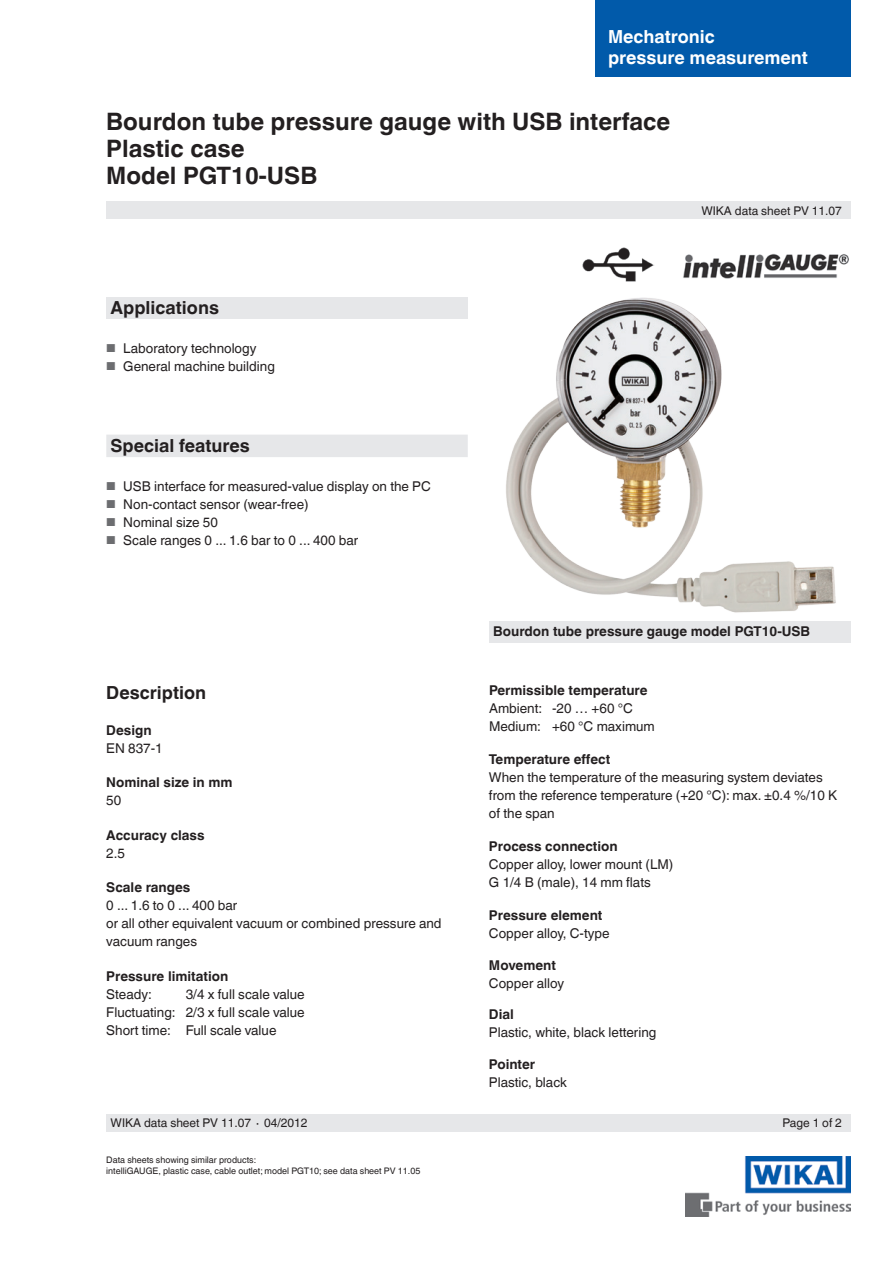
<style>
.page{position:relative;width:893px;height:1263px;background:#fff}
.page>*{position:absolute;margin:0;border:0;box-sizing:border-box;transform-origin:0 0}
.t1{font:700 24px/27px "Helvetica World";color:#231f20}
.t2{font:700 18px "Helvetica World";color:#231f20}
.t3{font:700 18px/21px "Helvetica World";color:#fff}
.t4{font:13.5px/18px "Helvetica World";color:#231f20}
.t5{font:700 13.5px "Helvetica World";color:#231f20}
.t6{font:12px "Helvetica World";color:#231f20}
.t7{font:9px/10.5px "Helvetica World";color:#231f20}
.s1{font-size:11.55px;color:#6c6d70}
</style>
<div class="page">
<div style="left:106px;top:298px;width:362px;height:21px;background:#e6e7e9"></div>
<img style="left:685px;top:1157px;width:165px;height:59px">
<div style="left:106px;top:202px;width:744px;height:17px;background:#e6e7e9"></div>
<div style="left:106px;top:1114px;width:744px;height:17px;background:#e6e7e9"></div>
<div style="left:595px;top:0;width:255px;height:77px;background:#015aaa"></div>
<div style="left:489px;top:621px;width:361px;height:21px;background:#e6e7e9"></div>
<div style="left:106px;top:435px;width:362px;height:22px;background:#e6e7e9"></div>
<img style="left:683px;top:253px;width:166px;height:26px">
<img style="left:506px;top:297px;width:330px;height:316px">
<img style="left:583px;top:248px;width:71px;height:34px">
<h2 class="t3" style="left:608px;top:26px;width:201px">Mechatronic<br>pressure measurement</h2>
<h1 class="t1" style="left:106px;top:108px;width:565px">Bourdon tube pressure gauge with USB interface<br>Plastic case<br>Model PGT10-USB</h1>
<p class="t6" style="left:701px;top:204px;width:142px">WIKA data sheet PV 11.07</p>
<h2 class="t2" style="left:111px;top:297px;width:110px">Applications</h2>
<p class="t4" style="left:106px;top:339px;width:152px"><span class="s1">■</span> Laboratory technology</p>
<p class="t4" style="left:106px;top:357px;width:170px"><span class="s1">■</span> General machine building</p>
<h2 class="t2" style="left:111px;top:435px;width:141px">Special features</h2>
<p class="t4" style="left:106px;top:477px;width:326px"><span class="s1">■</span> USB interface for measured-value display on the PC</p>
<p class="t4" style="left:106px;top:495px;width:204px"><span class="s1">■</span> Non-contact sensor (wear-free)</p>
<p class="t4" style="left:106px;top:513px;width:113px"><span class="s1">■</span> Nominal size 50</p>
<p class="t4" style="left:106px;top:531px;width:253px"><span class="s1">■</span> Scale ranges 0 ... 1.6 bar to 0 ... 400 bar</p>
<h2 class="t2" style="left:106px;top:682px;width:101px">Description</h2>
<p class="t5" style="left:106px;top:722px;width:47px">Design</p>
<p class="t4" style="left:106px;top:739px;width:58px">EN 837-1</p>
<p class="t5" style="left:106px;top:775px;width:128px">Nominal size in mm</p>
<p class="t4" style="left:106px;top:791px;width:17px">50</p>
<p class="t5" style="left:106px;top:827px;width:100px">Accuracy class</p>
<p class="t4" style="left:106px;top:844px;width:20px">2.5</p>
<p class="t5" style="left:106px;top:880px;width:86px">Scale ranges</p>
<p class="t4" style="left:106px;top:896px;width:337px">0 ... 1.6 to 0 ... 400 bar<br>or all other equivalent vacuum or combined pressure and vacuum ranges</p>
<p class="t5" style="left:106px;top:968px;width:123px">Pressure limitation</p>
<p class="t4" style="left:106px;top:985px;width:47px">Steady:</p>
<p class="t4" style="left:106px;top:985px;width:200px;text-align:justify;text-indent:80px">3/4 x full scale value Fluctuating: 2/3 x full scale value Short time: Full scale value</p>
<p class="t5" style="left:493px;top:624px;width:318px">Bourdon tube pressure gauge model PGT10-USB</p>
<p class="t5" style="left:489px;top:683px;width:160px">Permissible temperature</p>
<p class="t4" style="left:489px;top:700px;width:167px">Ambient: -20 … +60 °C<br>Medium: +60 °C maximum</p>
<p class="t5" style="left:489px;top:752px;width:123px">Temperature effect</p>
<p class="t4" style="left:489px;top:769px;width:350px">When the temperature of the measuring system deviates from the reference temperature (+20 °C): max. ±0.4 %/10 K of the span</p>
<p class="t5" style="left:489px;top:839px;width:130px">Process connection</p>
<p class="t4" style="left:489px;top:856px;width:186px">Copper alloy, lower mount (LM)<br>G 1/4 B (male), 14 mm flats</p>
<p class="t5" style="left:489px;top:908px;width:115px">Pressure element</p>
<p class="t4" style="left:489px;top:925px;width:122px">Copper alloy, C-type</p>
<p class="t5" style="left:489px;top:957px;width:68px">Movement</p>
<p class="t4" style="left:489px;top:974px;width:77px">Copper alloy</p>
<p class="t5" style="left:489px;top:1007px;width:26px">Dial</p>
<p class="t4" style="left:489px;top:1024px;width:169px">Plastic, white, black lettering</p>
<p class="t5" style="left:489px;top:1056px;width:48px">Pointer</p>
<p class="t4" style="left:489px;top:1073px;width:80px">Plastic, black</p>
<p class="t6" style="left:111px;top:1116px;width:198px">WIKA data sheet PV 11.07 ∙ 04/2012</p>
<p class="t6" style="left:782px;top:1116px;width:61px">Page 1 of 2</p>
<p class="t7" style="left:106px;top:1155px;width:316px">Data sheets showing similar products:<br>intelliGAUGE, plastic case, cable outlet; model PGT10; see data sheet PV 11.05</p>
</div>
